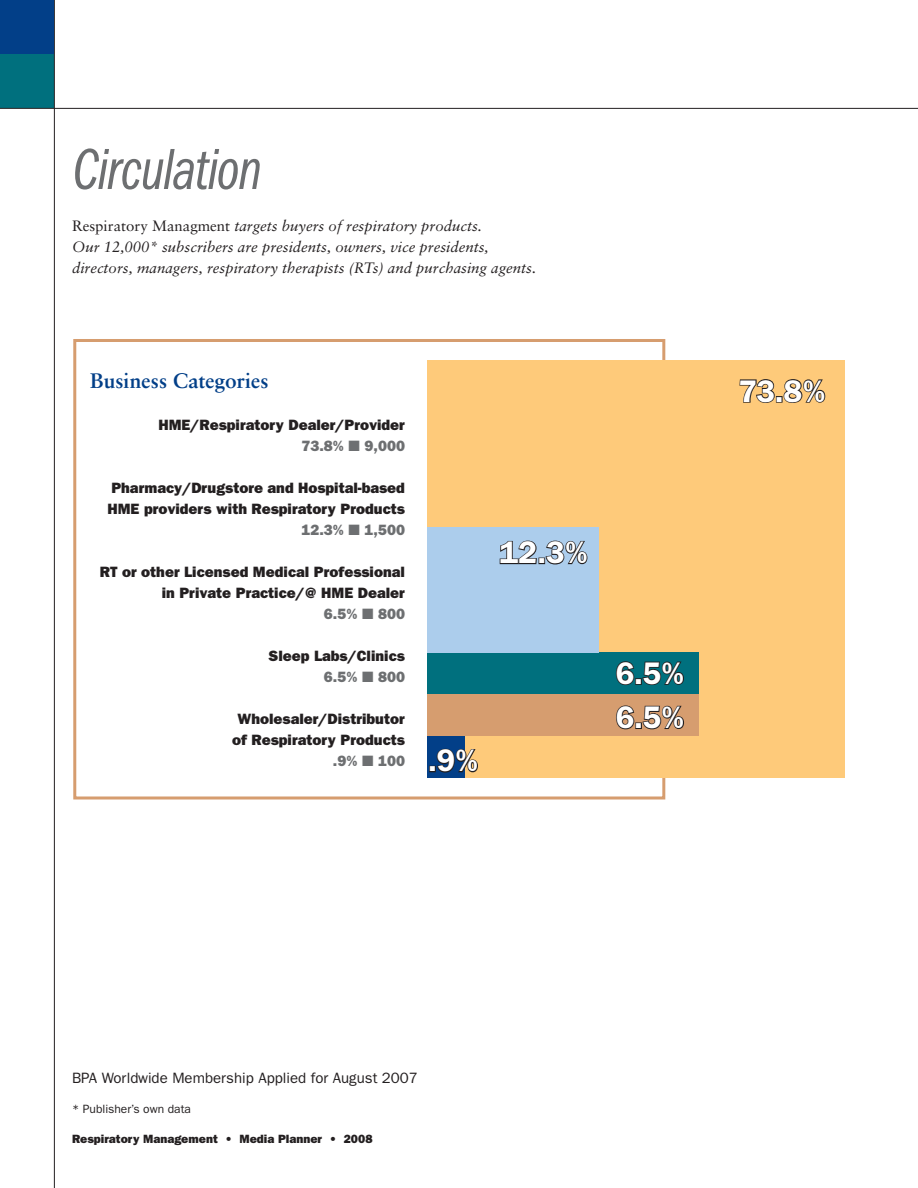
<style>
.page{position:relative;width:918px;height:1188px;background:#fff}
.page>*{position:absolute;margin:0;border:0;box-sizing:border-box;transform-origin:0 0}
.t1{font:60px "Franklin Gothic Book Cmpr Ital";letter-spacing:-.02em;color:#6d6f71}
.t2{font:600 31.35px/44.2px "Franklin Gothic";color:#fff}
.t3{font:700 21px "Sabon";color:#023f88}
.t4{font:800 15px/21px "Franklin Gothic";color:#231f20;text-align:right}
.t5{font:italic 15px/21px "Sabon";color:#231f20}
.t6{font:15px "Franklin Gothic";color:#231f20}
.t7{font:800 12px "Franklin Gothic";color:#231f20}
.t8{font:12px "Franklin Gothic";color:#231f20}
.s1{font-style:normal}
.s2{color:#6d6f71}
</style>
<div class="page">
<div style="left:0;top:54px;width:54px;height:54px;background:#00707e"></div>
<hr style="left:54px;top:0;width:1px;height:1188px;background:#231f20">
<hr style="left:0;top:108px;width:918px;height:1px;background:#231f20">
<div style="left:0;top:0;width:54px;height:54px;background:#023f88"></div>
<div style="left:73px;top:339px;width:592px;height:461px;border:3px solid #d69d6f"></div>
<div style="left:427px;top:360px;width:417px;height:418px;background:#feca7a"></div>
<div style="left:427px;top:736px;width:37px;height:42px;background:#023f88"></div>
<div style="left:427px;top:652px;width:271px;height:42px;background:#00707e"></div>
<div style="left:427px;top:694px;width:271px;height:42px;background:#d69d6f"></div>
<div style="left:427px;top:527px;width:171px;height:125px;background:#accdec"></div>
<svg style="left:739px;top:379px;width:37px;height:24px"></svg>
<div style="left:776px;top:396px;width:7px;height:7px;border:2px solid #231f20"></div>
<svg style="left:783px;top:379px;width:43px;height:24px"></svg>
<svg style="left:499px;top:540px;width:38px;height:25px"></svg>
<div style="left:538px;top:558px;width:7px;height:6px;border:2px solid #231f20"></div>
<svg style="left:545px;top:540px;width:43px;height:25px"></svg>
<svg style="left:615px;top:661px;width:20px;height:25px"></svg>
<div style="left:635px;top:678px;width:7px;height:7px;border:2px solid #231f20"></div>
<svg style="left:641px;top:661px;width:43px;height:25px"></svg>
<svg style="left:616px;top:705px;width:19px;height:25px"></svg>
<div style="left:635px;top:722px;width:7px;height:7px;border:2px solid #231f20"></div>
<svg style="left:641px;top:705px;width:43px;height:25px"></svg>
<div style="left:429px;top:766px;width:7px;height:6px;border:2px solid #231f20"></div>
<svg style="left:436px;top:748px;width:42px;height:26px"></svg>
<h1 class="t1" style="left:72px;top:136px;width:191px">Circulation</h1>
<p class="t5" style="left:72px;top:215px;width:466px"><span class="s1">Respiratory Managment</span> targets buyers of respiratory products.<br>Our 12,000* subscribers are presidents, owners, vice presidents, directors, managers, respiratory therapists (RTs) and purchasing agents.</p>
<h3 class="t3" style="left:90px;top:367px;width:180px">Business Categories</h3>
<p class="t4" style="left:158px;top:414px;width:248px">HME/Respiratory Dealer/Provider<br><span class="s2">73.8%</span> <span class="s2">■ 9,000</span></p>
<p class="t4" style="left:108px;top:477px;width:299px">Pharmacy/Drugstore and Hospital-based<br>HME providers with Respiratory Products<br><span class="s2">12.3%</span> <span class="s2">■ 1,500</span></p>
<p class="t4" style="left:100px;top:561px;width:307px">RT or other Licensed Medical Professional in Private Practice/@ HME Dealer<br><span class="s2">6.5%</span> <span class="s2">■ 800</span></p>
<p class="t4" style="left:269px;top:645px;width:138px">Sleep Labs/Clinics<br><span class="s2">6.5%</span> <span class="s2">■ 800</span></p>
<p class="t4" style="left:232px;top:708px;width:174px">Wholesaler/Distributor of Respiratory Products <span class="s2">.9%</span> <span class="s2">■ 100</span></p>
<h2 class="t2" style="left:499px;top:530px;width:89px">12.3%</h2>
<h2 class="t2" style="left:428px;top:739px;width:52px">.9%</h2>
<h2 class="t2" style="left:616px;top:651px;width:70px">6.5%<br>6.5%</h2>
<h2 class="t2" style="left:738px;top:369px;width:88px">73.8%</h2>
<p class="t6" style="left:72px;top:1069px;width:347px">BPA Worldwide Membership Applied for August 2007</p>
<p class="t8" style="left:72px;top:1102px;width:121px">* Publisher’s own data</p>
<p class="t7" style="left:72px;top:1132px;width:302px">Respiratory Management • Media Planner • 2008</p>
</div>
